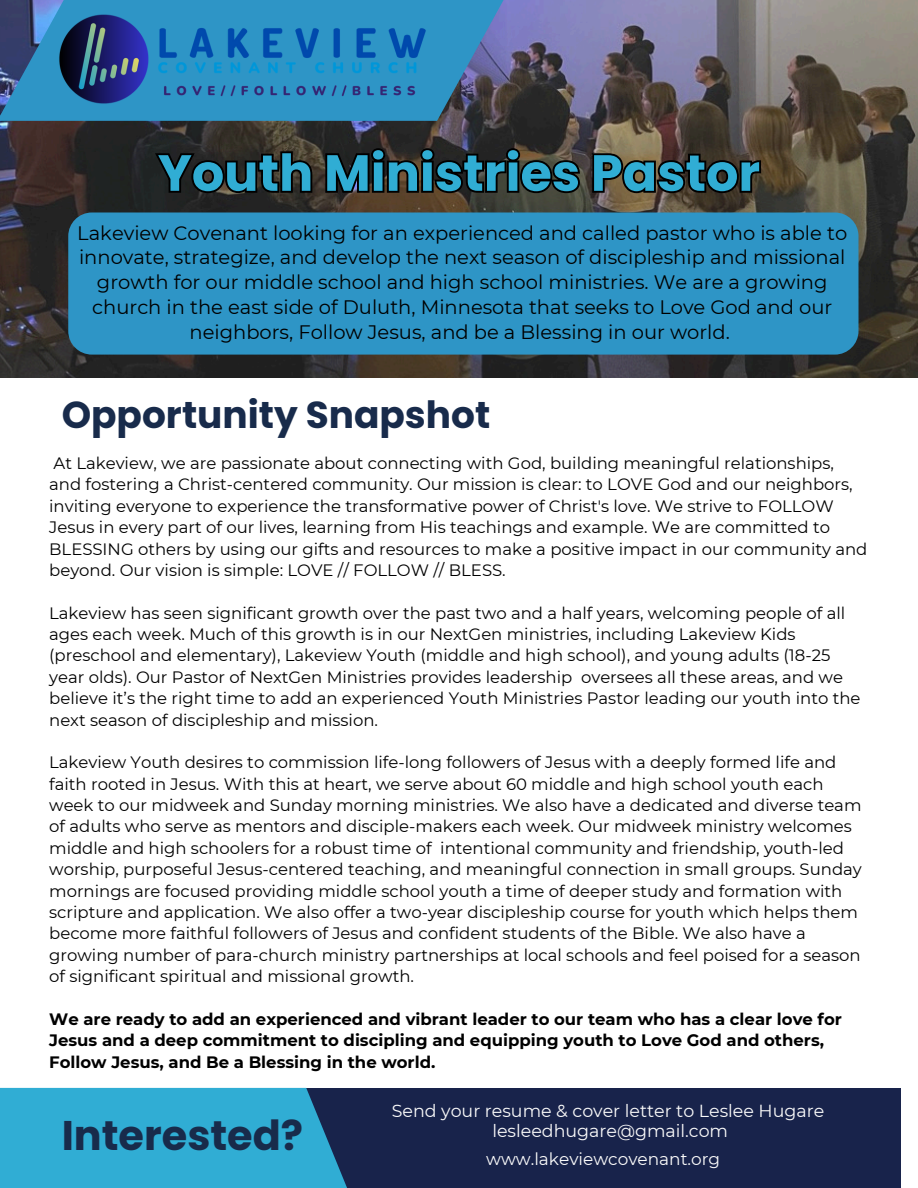
<style>
.page{position:relative;width:918px;height:1188px;background:#fff}
.page>*{position:absolute;margin:0;border:0;box-sizing:border-box;transform-origin:0 0}
.t1{font:700 50.85px "Poppins";color:#30add4}
.t2{font:700 41.4px "Poppins";color:#182b4b}
.t3{font:700 37.5px "Poppins";color:#182b4b}
.t4{font:19.5px/24.8px "Montserrat";color:#000;text-align:center}
.t5{font:17.4px "Montserrat";color:#fafafa}
.t6{font:16.95px "Montserrat";color:#fafafa}
.t7{font:16.5px/21.3px "Montserrat";color:#000}
.t8{font:700 16.5px/21.3px "Montserrat";color:#000}
</style>
<div class="page">
<div style="left:239px;top:1088px;width:662px;height:100px;background:#18234b"></div>
<div style="left:0;top:1088px;width:347px;height:100px;background:#30add4"></div>
<img style="left:0;top:0;width:917px;height:378px">
<img style="left:0;top:0;width:504px;height:121px">
<img style="left:40px;top:0;width:406px;height:121px">
<div style="left:68px;top:212px;width:791px;height:143px;background:#2e95c6;border-radius:24px"></div>
<h1 class="t1" style="left:158px;top:137px;width:604px">Youth Ministries Pastor</h1>
<p class="t4" style="left:77px;top:220px;width:771px">Lakeview Covenant looking for an experienced and called pastor who is able to innovate, strategize, and develop the next season of discipleship and missional growth for our middle school and high school ministries. We are a growing church in the east side of Duluth, Minnesota that seeks to Love God and our neighbors, Follow Jesus, and be a Blessing in our world.</p>
<h2 class="t3" style="left:62px;top:388px;width:430px">Opportunity Snapshot</h2>
<h2 class="t7" style="left:49px;top:452px;width:820px">At Lakeview, we are passionate about connecting with God, building meaningful relationships,<br>and fostering a Christ-centered community. Our mission is clear: to LOVE God and our neighbors, inviting everyone to experience the transformative power of Christ's love. We strive to FOLLOW Jesus in every part of our lives, learning from His teachings and example. We are committed to BLESSING others by using our gifts and resources to make a positive impact in our community and beyond. Our vision is simple: LOVE // FOLLOW // BLESS.</h2>
<p class="t7" style="left:49px;top:602px;width:813px">Lakeview has seen significant growth over the past two and a half years, welcoming people of all ages each week. Much of this growth is in our NextGen ministries, including Lakeview Kids (preschool and elementary), Lakeview Youth (middle and high school), and young adults (18-25 year olds). Our Pastor of NextGen Ministries provides leadership oversees all these areas, and we believe it’s the right time to add an experienced Youth Ministries Pastor leading our youth into the next season of discipleship and mission.</p>
<p class="t7" style="left:49px;top:752px;width:814px">Lakeview Youth desires to commission life-long followers of Jesus with a deeply formed life and faith rooted in Jesus. With this at heart, we serve about 60 middle and high school youth each week to our midweek and Sunday morning ministries. We also have a dedicated and diverse team of adults who serve as mentors and disciple-makers each week. Our midweek ministry welcomes middle and high schoolers for a robust time of intentional community and friendship, youth-led worship, purposeful Jesus-centered teaching, and meaningful connection in small groups. Sunday mornings are focused providing middle school youth a time of deeper study and formation with scripture and application. We also offer a two-year discipleship course for youth which helps them become more faithful followers of Jesus and confident students of the Bible. We also have a growing number of para-church ministry partnerships at local schools and feel poised for a season of significant spiritual and missional growth.</p>
<p class="t8" style="left:49px;top:1008px;width:794px">We are ready to add an experienced and vibrant leader to our team who has a clear love for<br>Jesus and a deep commitment to discipling and equipping youth to Love God and others,<br>Follow Jesus, and Be a Blessing in the world.</p>
<h3 class="t2" style="left:62px;top:1107px;width:243px">Interested?</h3>
<p class="t5" style="left:392px;top:1100px;width:434px">Send your resume &amp; cover letter to Leslee Hugare</p>
<h1 class="t5" style="left:492px;top:1120px;width:237px">lesleedhugare@gmail.com</h1>
<h4 class="t6" style="left:486px;top:1149px;width:236px">www.lakeviewcovenant.org</h4>
</div>
